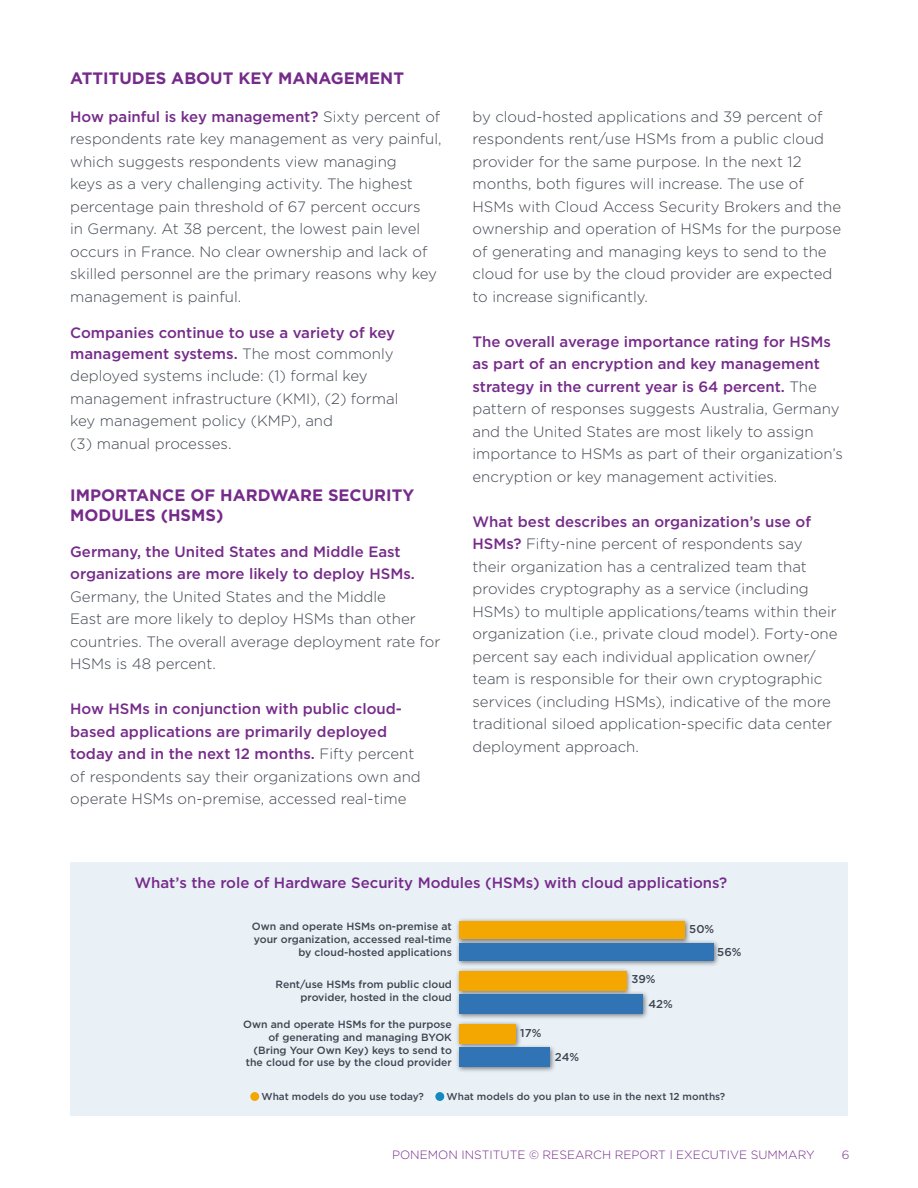
<style>
.page{position:relative;width:918px;height:1188px;background:#fff}
.page>*{position:absolute;margin:0;border:0;box-sizing:border-box;transform-origin:0 0}
.t1{font:700 16.5px/19.5px "Gotham";color:#762b8a}
.t2{font:300 15px/22.5px "Gotham";color:#3f454f}
.t3{font:500 15px/22.5px "Gotham";color:#762b8a}
.t4{font:300 12px "Gotham";color:#762b8a}
.t5{font:500 11.4px "Gotham";color:#3f454f}
.t6{font:500 10.5px/12.6px "Gotham";color:#3f454f;text-align:right}
.t7{font:500 10.05px "Gotham";color:#3f454f}
.s1{font-weight:500;color:#762b8a}
.s2{font-weight:300;color:#3f454f}
</style>
<div class="page">
<div style="left:70px;top:862px;width:778px;height:254px;background:#e9f1f7"></div>
<div style="left:250px;top:1092px;width:9px;height:9px;background:#f4a700;border-radius:50%"></div>
<div style="left:435px;top:1092px;width:9px;height:9px;background:#1289bf;border-radius:50%"></div>
<img style="left:457px;top:919px;width:233px;height:18px">
<div style="left:459px;top:921px;width:226px;height:18px;background:#f4a700"></div>
<img style="left:457px;top:969px;width:174px;height:20px">
<div style="left:459px;top:971px;width:167px;height:19px;background:#f4a700"></div>
<img style="left:457px;top:1022px;width:64px;height:20px">
<div style="left:459px;top:1024px;width:56px;height:20px;background:#f4a700"></div>
<img style="left:457px;top:937px;width:262px;height:29px">
<div style="left:459px;top:943px;width:254px;height:18px;background:#3174b5"></div>
<img style="left:457px;top:989px;width:191px;height:30px">
<div style="left:459px;top:994px;width:184px;height:20px;background:#3174b5"></div>
<img style="left:457px;top:1042px;width:98px;height:30px">
<div style="left:459px;top:1048px;width:91px;height:19px;background:#3174b5"></div>
<p class="t1" style="left:70px;top:68px;width:335px">ATTITUDES ABOUT KEY MANAGEMENT</p>
<p class="t2" style="left:70px;top:105px;width:373px"><span class="s1">How painful is key management?</span> Sixty percent of respondents rate key management as very painful, which suggests respondents view managing<br>keys as a very challenging activity. The highest percentage pain threshold of 67 percent occurs<br>in Germany. At 38 percent, the lowest pain level occurs in France. No clear ownership and lack of skilled personnel are the primary reasons why key management is painful.</p>
<p class="t3" style="left:70px;top:321px;width:327px;line-height:21px">Companies continue to use a variety of key management systems. <span class="s2">The most commonly</span></p>
<p class="t2" style="left:70px;top:364px;width:330px">deployed systems include: (1) formal key management infrastructure (KMI), (2) formal key management policy (KMP), and<br>(3) manual processes.</p>
<p class="t1" style="left:70px;top:485px;width:346px">IMPORTANCE OF HARDWARE SECURITY<br>MODULES (HSMS)</p>
<p class="t3" style="left:70px;top:540px;width:346px">Germany, the United States and Middle East organizations are more likely to deploy HSMs.</p>
<p class="t2" style="left:70px;top:585px;width:372px">Germany, the United States and the Middle<br>East are more likely to deploy HSMs than other countries. The overall average deployment rate for HSMs is 48 percent.</p>
<p class="t3" style="left:70px;top:697px;width:352px">How HSMs in conjunction with public cloud&shy;based applications are primarily deployed today and in the next 12 months. <span class="s2">Fifty percent of respondents say their organizations own and operate HSMs on-premise, accessed real-time</span></p>
<p class="t2" style="left:472px;top:105px;width:370px">by cloud-hosted applications and 39 percent of respondents rent/use HSMs from a public cloud provider for the same purpose. In the next 12 months, both figures will increase. The use of HSMs with Cloud Access Security Brokers and the ownership and operation of HSMs for the purpose of generating and managing keys to send to the cloud for use by the cloud provider are expected to increase significantly.</p>
<p class="t2" style="left:472px;top:330px;width:372px"><span class="s1">The overall average importance rating for HSMs as part of an encryption and key management strategy in the current year is 64 percent.</span> The pattern of responses suggests Australia, Germany and the United States are most likely to assign importance to HSMs as part of their organization’s encryption or key management activities.</p>
<p class="t2" style="left:472px;top:510px;width:367px"><span class="s1">What best describes an organization’s use of HSMs?</span> Fifty-nine percent of respondents say their organization has a centralized team that provides cryptography as a service (including HSMs) to multiple applications/teams within their organization (i.e., private cloud model). Forty-one percent say each individual application owner/ team is responsible for their own cryptographic services (including HSMs), indicative of the more traditional siloed application-specific data center deployment approach.</p>
<p class="t3" style="left:135px;top:871px;width:594px">What’s the role of Hardware Security Modules (HSMs) with cloud applications?</p>
<p class="t6" style="left:252px;top:920px;width:202px">Own and operate HSMs on-premise at your organization, accessed real-time by cloud-hosted applications</p>
<p class="t6" style="left:276px;top:978px;width:178px">Rent/use HSMs from public cloud provider, hosted in the cloud</p>
<p class="t6" style="left:243px;top:1018px;width:210px">Own and operate HSMs for the purpose of generating and managing BYOK (Bring Your Own Key) keys to send to the cloud for use by the cloud provider</p>
<p class="t5" style="left:689px;top:922px;width:27px">50%</p>
<p class="t5" style="left:717px;top:945px;width:26px">56%</p>
<p class="t5" style="left:631px;top:972px;width:26px">39%</p>
<p class="t5" style="left:648px;top:997px;width:26px">42%</p>
<p class="t5" style="left:520px;top:1026px;width:23px">17%</p>
<p class="t5" style="left:555px;top:1050px;width:26px">24%</p>
<p class="t7" style="left:262px;top:1091px;width:164px">What models do you use today?</p>
<p class="t7" style="left:447px;top:1091px;width:280px">What models do you plan to use in the next 12 months?</p>
<p class="t4" style="left:392px;top:1148px;width:424px">PONEMON INSTITUTE © RESEARCH REPORT l EXECUTIVE SUMMARY</p>
<p class="t4" style="left:842px;top:1148px;width:9px">6</p>
</div>
